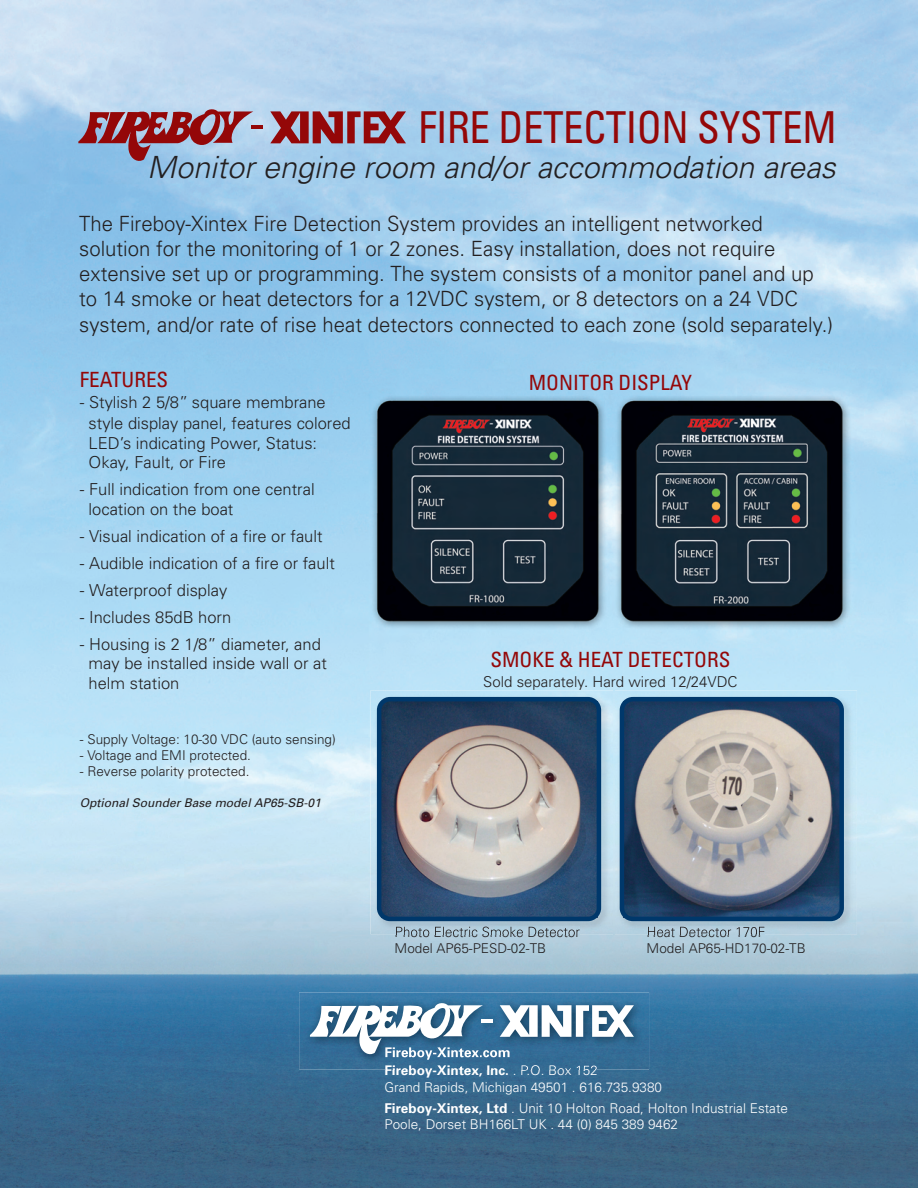
<style>
.page{position:relative;width:918px;height:1188px;background:#fff}
.page>*{position:absolute;margin:0;border:0;box-sizing:border-box;transform-origin:0 0}
.t1{font:condensed 44.1px "Univers";letter-spacing:-.01em;color:#940708;scale:.93 1}
.t2{font:italic 300 30.6px "Univers";color:#231f20}
.t3{font:300 21px/25.2px "Univers";color:#231f20}
.t4{font:condensed 21px "Univers";color:#940708}
.t5{font:300 16.5px/19.5px "Univers";color:#231f20}
.t6{font:300 15px "Univers";color:#231f20}
.t7{font:300 13.5px/16.2px "Univers";color:#231f20}
.t8{font:300 13.5px/16.5px "Univers";color:#fff}
.t9{font:italic 12px "Univers";color:#231f20}
.s1{font-weight:700}
</style>
<div class="page">
<img style="left:0;top:0;width:918px;height:1188px">
<img style="left:299px;top:992px;width:350px;height:77px">
<img style="left:385px;top:1047px;width:125px;height:13px">
<img style="left:385px;top:1065px;width:124px;height:4px">
<img style="left:509px;top:1065px;width:88px;height:4px">
<svg style="left:310px;top:1002px;width:183px;height:55px"></svg>
<svg style="left:500px;top:1005px;width:134px;height:32px"></svg>
<img style="left:370px;top:690px;width:487px;height:244px">
<img style="left:396px;top:927px;width:184px;height:7px">
<img style="left:382px;top:702px;width:214px;height:214px">
<div style="left:377px;top:697px;width:224px;height:224px;border:4px solid #00386b;border-radius:11px"></div>
<img style="left:613px;top:690px;width:1px;height:244px">
<img style="left:648px;top:927px;width:116px;height:7px">
<img style="left:625px;top:702px;width:214px;height:214px">
<div style="left:620px;top:697px;width:224px;height:224px;border:4px solid #00386b;border-radius:11px"></div>
<svg style="left:78px;top:108px;width:175px;height:55px"></svg>
<hr style="left:252px;top:125px;width:11px;height:4px;background:#940708">
<svg style="left:270px;top:111px;width:136px;height:32px"></svg>
<h1 class="t1" style="left:418px;top:100px;width:451px">FIRE DETECTION SYSTEM</h1>
<h2 class="t2" style="left:147px;top:149px;width:690px">Monitor engine room and/or accommodation areas</h2>
<p class="t3" style="left:79px;top:210px;width:755px">The Fireboy-Xintex Fire Detection System provides an intelligent networked solution for the monitoring of 1 or 2 zones. Easy installation, does not require extensive set up or programming. The system consists of a monitor panel and up to 14 smoke or heat detectors for a 12VDC system, or 8 detectors on a 24 VDC system, and/or rate of rise heat detectors connected to each zone (sold separately.)</p>
<p class="t4" style="left:80px;top:366px;width:90px">FEATURES</p>
<p class="t5" style="left:89px;top:391px;width:264px;line-height:21px;text-indent:-9px">- Stylish 2 5/8” square membrane style display panel, features colored</p>
<p class="t5" style="left:89px;top:433px;width:230px">LED’s indicating Power, Status:<br>Okay, Fault, or Fire</p>
<p class="t5" style="left:89px;top:479px;width:228px;text-indent:-9px">- Full indication from one central location on the boat</p>
<p class="t5" style="left:80px;top:526px;width:244px">- Visual indication of a fire or fault</p>
<p class="t5" style="left:80px;top:553px;width:256px">- Audible indication of a fire or fault</p>
<p class="t5" style="left:80px;top:580px;width:149px">- Waterproof display</p>
<p class="t5" style="left:80px;top:607px;width:153px">- Includes 85dB horn</p>
<p class="t5" style="left:89px;top:634px;width:240px;text-indent:-9px">- Housing is 2 1/8” diameter, and may be installed inside wall or at helm station</p>
<p class="t7" style="left:80px;top:731px;width:257px">- Supply Voltage: 10-30 VDC (auto sensing)</p>
<p class="t7" style="left:80px;top:747px;width:173px">- Voltage and EMI protected.</p>
<p class="t7" style="left:80px;top:763px;width:171px">- Reverse polarity protected.</p>
<p class="t9" style="left:80px;top:795px;width:242px">Optional Sounder Base model AP65-SB-01</p>
<p class="t4" style="left:529px;top:369px;width:165px">MONITOR DISPLAY</p>
<p class="t4" style="left:490px;top:647px;width:241px">SMOKE &amp; HEAT DETECTORS</p>
<p class="t6" style="left:483px;top:673px;width:256px">Sold separately. Hard wired 12/24VDC</p>
<p class="t7" style="left:395px;top:923px;width:187px">Photo Electric Smoke Detector<br>Model AP65-PESD-02-TB</p>
<p class="t7" style="left:647px;top:923px;width:161px">Heat Detector 170F<br>Model AP65-HD170-02-TB</p>
<p class="t8" style="left:384px;top:1062px;width:279px"><span class="s1">Fireboy-Xintex, Inc.</span> . P.O. Box 152<br>Grand Rapids, Michigan 49501 . 616.735.9380</p>
<p class="t8" style="left:384px;top:1099px;width:405px"><span class="s1">Fireboy-Xintex, Ltd</span> . Unit 10 Holton Road, Holton Industrial Estate<br>Poole, Dorset BH166LT UK . 44 (0) 845 389 9462</p>
</div>
